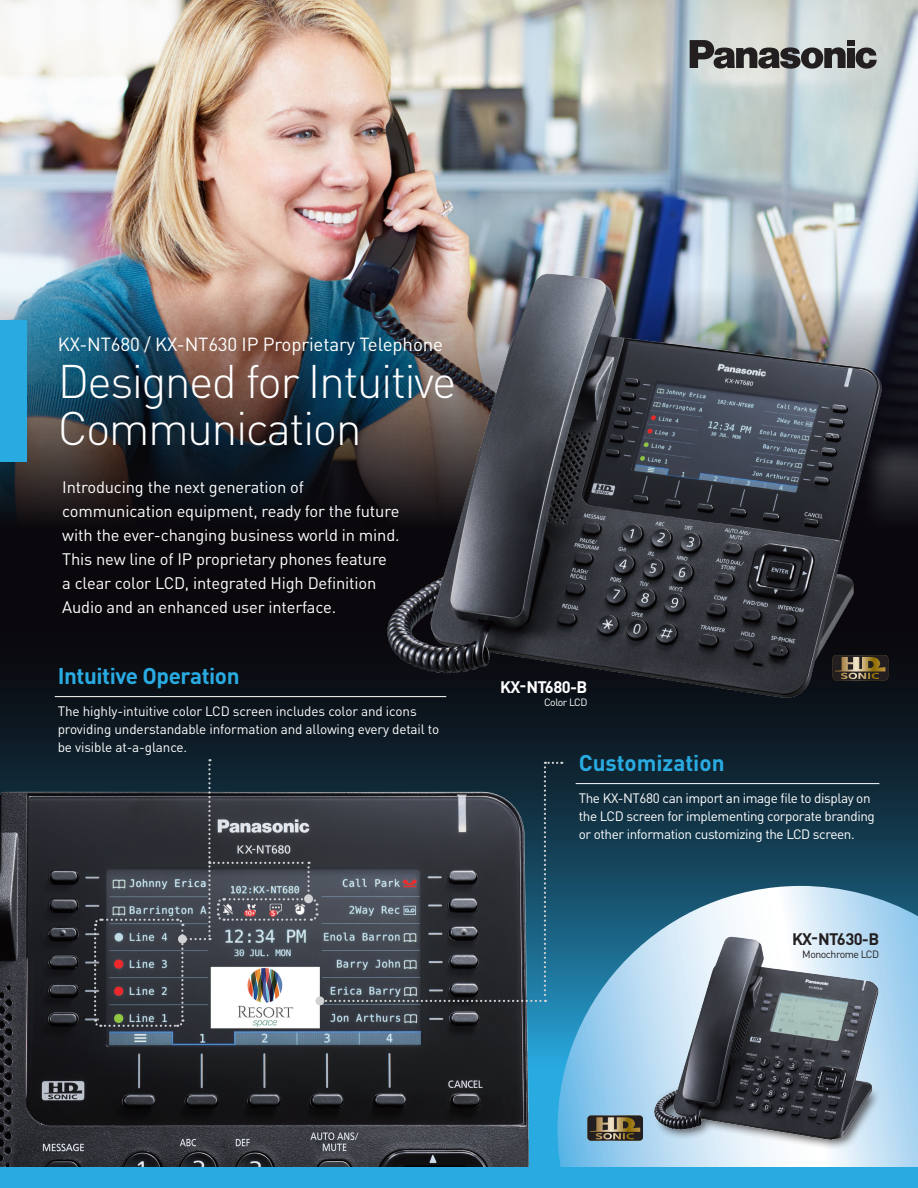
<style>
.page{position:relative;width:918px;height:1188px;background:#fff}
.page>*{position:absolute;margin:0;border:0;box-sizing:border-box;transform-origin:0 0}
.t1{font:300 46.5px/46.8px "DINOT";letter-spacing:-.035em;color:#fff}
.t2{font:700 22.5px "DINOT";letter-spacing:-.02em;color:#29abe2}
.t3{font:700 22.5px "DINOT";color:#29abe2}
.t4{font:18.75px "DINOT";letter-spacing:-.01em;color:#fff}
.t5{font:16.5px/24px "DINOT";letter-spacing:-.01em;color:#fff}
.t6{font:700 16.5px "DINOT";letter-spacing:-.04em;color:#231f20}
.t7{font:700 16.5px "DINOT";letter-spacing:-.04em;color:#fff}
.t8{font:13.5px/18px "DINOT";letter-spacing:-.01em;color:#fff}
.t9{font:13.5px/18px "DINOT";letter-spacing:-.03em;color:#fff}
.t10{font:10.5px "DINOT";letter-spacing:-.045em;color:#231f20}
.t11{font:10.5px "DINOT";letter-spacing:-.045em;color:#fff}
</style>
<div class="page">
<div style="left:1px;top:108px;width:917px;height:1080px;background:#0a080c"></div>
<svg style="left:0;top:616px;width:918px;height:552px"></svg>
<img style="left:0;top:0;width:918px;height:530px">
<img style="left:376px;top:263px;width:517px;height:445px">
<div style="left:0;top:320px;width:27px;height:142px;background:#29abe2"></div>
<svg style="left:833px;top:655px;width:55px;height:25px"></svg>
<img style="left:0;top:734px;width:549px;height:434px">
<svg style="left:557px;top:886px;width:361px;height:282px;background:#89bad5"></svg>
<hr style="left:55px;top:696px;width:391px;height:1px;background:#fff">
<hr style="left:576px;top:783px;width:303px;height:1px;background:#fff">
<svg style="left:93px;top:759px;width:469px;height:269px;background:#414b54"></svg>
<div style="left:304px;top:894px;width:9px;height:9px;background:#d1d2d4;border-radius:50%"></div>
<div style="left:0;top:1168px;width:918px;height:20px;background:#29abe2"></div>
<svg style="left:587px;top:1115px;width:56px;height:26px"></svg>
<svg style="left:855px;top:47px;width:22px;height:22px"></svg>
<div style="left:847px;top:40px;width:8px;height:5px;background:#231f20"></div>
<div style="left:847px;top:48px;width:8px;height:20px;background:#231f20"></div>
<svg style="left:690px;top:40px;width:156px;height:29px;background:#777776"></svg>
<div style="left:654px;top:1086px;width:227px;height:64px;background:#231f20;opacity:.75"></div>
<img style="left:652px;top:932px;width:231px;height:213px">
<p class="t4" style="left:58px;top:333px;width:387px">KX-NT680 / KX-NT630 IP Proprietary Telephone</p>
<p class="t1" style="left:58px;top:358px;width:400px">Designed for Intuitive<br>Communication</p>
<p class="t5" style="left:62px;top:475px;width:339px">Introducing the next generation of communication equipment, ready for the future with the ever-changing business world in mind.<br>This new line of IP proprietary phones feature a clear color LCD, integrated High Definition Audio and an enhanced user interface.</p>
<p class="t2" style="left:58px;top:661px;width:183px">Intuitive Operation</p>
<p class="t8" style="left:58px;top:702px;width:383px">The highly-intuitive color LCD screen includes color and icons providing understandable information and allowing every detail to be visible at-a-glance.</p>
<p class="t7" style="left:500px;top:676px;width:89px">KX-NT680-B</p>
<p class="t11" style="left:544px;top:696px;width:45px">Color LCD</p>
<p class="t3" style="left:579px;top:748px;width:147px">Customization</p>
<p class="t9" style="left:579px;top:789px;width:298px">The KX-NT680 can import an image file to display on the LCD screen for implementing corporate branding or other information customizing the LCD screen.</p>
<p class="t6" style="left:792px;top:928px;width:89px">KX-NT630-B</p>
<p class="t10" style="left:802px;top:948px;width:78px">Monochrome LCD</p>
</div>
